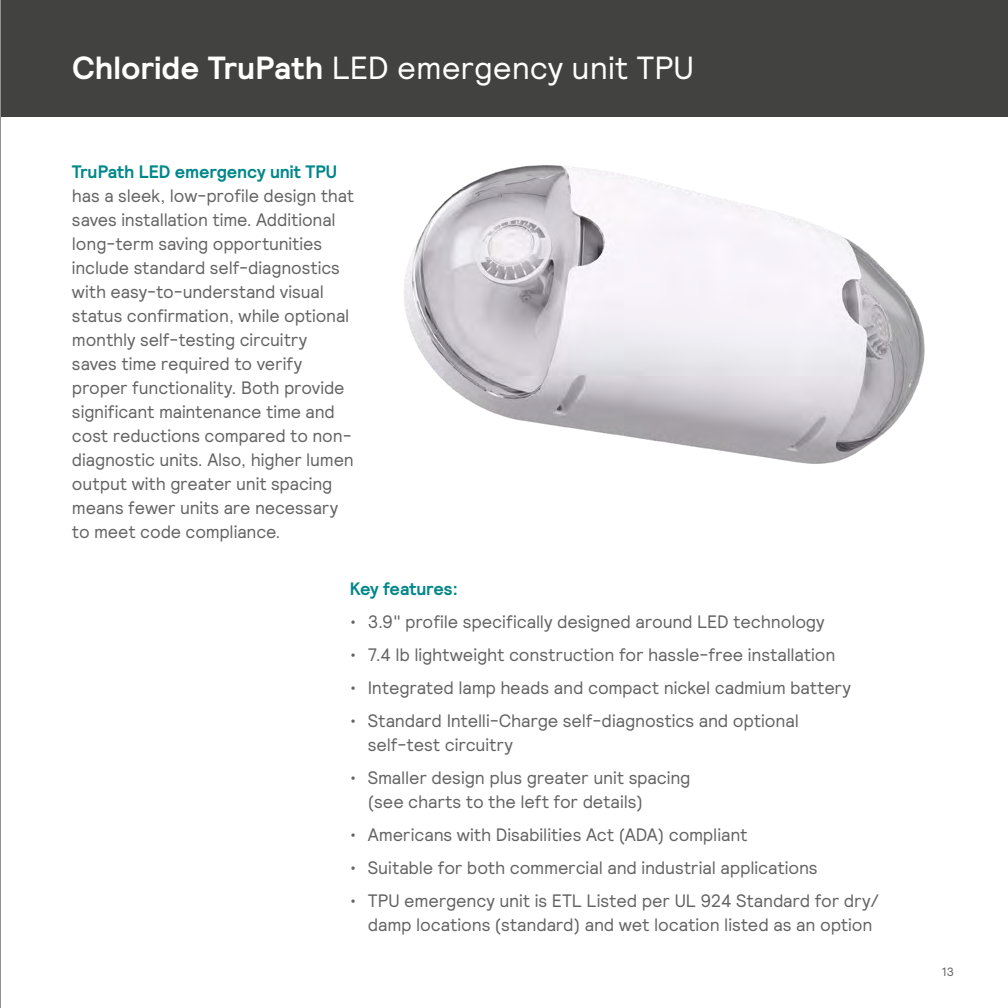
<style>
.page{position:relative;width:1008px;height:1008px;background:#fff}
.page>*{position:absolute;margin:0;border:0;box-sizing:border-box;transform-origin:0 0}
.t1{font:32px "Relative";color:#fff}
.t2{font:18px/24px "Relative";letter-spacing:-.01em;color:#646363}
.t3{font:700 18px "Relative";letter-spacing:-.01em;color:#008789}
.t4{font:12px "Relative";color:#646363}
.s1{font-weight:700}
</style>
<div class="page">
<div style="left:0;top:0;width:1008px;height:117px;background:#424241"></div>
<img style="left:404px;top:165px;width:521px;height:299px">
<hr style="left:0;top:0;width:1px;height:1008px;background:#929292">
<h1 class="t1" style="left:72px;top:47px;width:624px"><span class="s1">Chloride TruPath</span> LED emergency unit TPU</h1>
<p class="t3" style="left:72px;top:160px;width:267px">TruPath LED emergency unit TPU</p>
<p class="t2" style="left:72px;top:183px;width:284px">has a sleek, low-profile design that saves installation time. Additional long-term saving opportunities include standard self-diagnostics with easy-to-understand visual status confirmation, while optional monthly self-testing circuitry saves time required to verify proper functionality. Both provide significant maintenance time and cost reductions compared to non&shy;diagnostic units. Also, higher lumen output with greater unit spacing means fewer units are necessary to meet code compliance.</p>
<p class="t3" style="left:350px;top:577px;width:109px">Key features:</p>
<p class="t2" style="left:350px;top:609px;width:476px">• 3.9" profile specifically designed around LED technology</p>
<p class="t2" style="left:350px;top:642px;width:487px">• 7.4 lb lightweight construction for hassle-free installation</p>
<p class="t2" style="left:350px;top:675px;width:503px">• Integrated lamp heads and compact nickel cadmium battery</p>
<p class="t2" style="left:368px;top:708px;width:433px;text-indent:-18px">• Standard Intelli-Charge self-diagnostics and optional self-test circuitry</p>
<p class="t2" style="left:368px;top:765px;width:324px;text-indent:-18px">• Smaller design plus greater unit spacing (see charts to the left for details)</p>
<p class="t2" style="left:350px;top:822px;width:399px">• Americans with Disabilities Act (ADA) compliant</p>
<p class="t2" style="left:350px;top:855px;width:469px">• Suitable for both commercial and industrial applications</p>
<p class="t2" style="left:368px;top:888px;width:513px;text-indent:-18px">• TPU emergency unit is ETL Listed per UL 924 Standard for dry/ damp locations (standard) and wet location listed as an option</p>
<p class="t4" style="left:942px;top:964px;width:14px">13</p>
</div>
